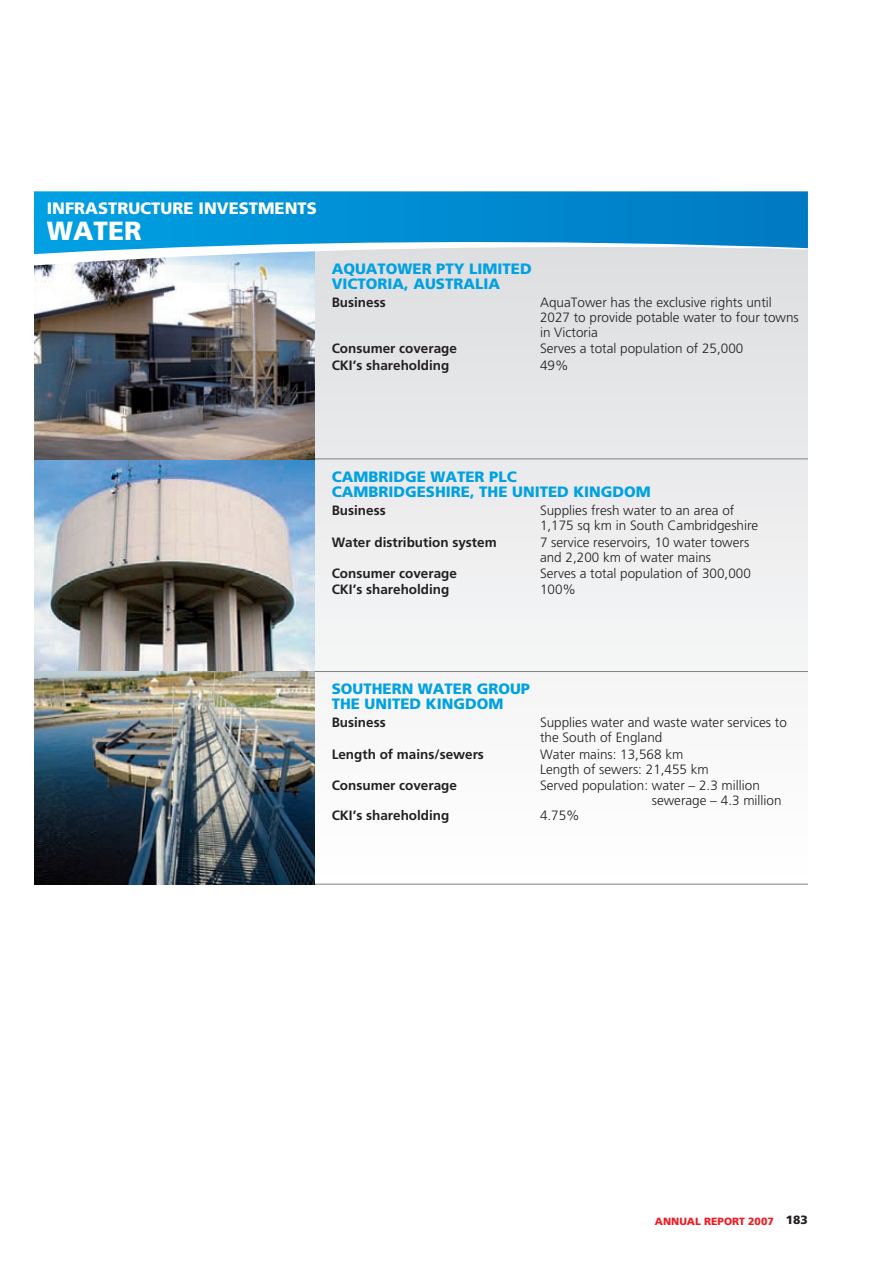
<style>
.page{position:relative;width:893px;height:1263px;background:#fff}
.page>*{position:absolute;margin:0;border:0;box-sizing:border-box;transform-origin:0 0}
.t1{font:900 26.25px "Frutiger LT Std";color:#fff}
.t2{font:900 16.5px "Frutiger LT Std";color:#fff}
.t3{font:900 15px "Frutiger LT Std";color:#00a1e3}
.t4{font:300 13.5px/15px "Frutiger LT Std";color:#231f20}
.t5{font:700 13.5px "Frutiger LT Std";color:#231f20}
.t6{font:900 10.5px "Frutiger LT Std";color:#ee1d23}
.s1{font-size:12px;color:#231f20}
</style>
<div class="page">
<svg style="left:315px;top:273px;width:493px;height:611px"></svg>
<hr style="left:34px;top:884px;width:774px;height:1px;background:#808285">
<hr style="left:34px;top:458px;width:774px;height:1px;background:#808285">
<hr style="left:34px;top:671px;width:774px;height:1px;background:#808285">
<img style="left:34px;top:273px;width:281px;height:611px">
<svg style="left:34px;top:191px;width:774px;height:45px;background:#028dd2"></svg>
<svg style="left:34px;top:236px;width:774px;height:37px"></svg>
<p class="t2" style="left:47px;top:198px;width:272px">INFRASTRUCTURE INVESTMENTS</p>
<p class="t1" style="left:47px;top:215px;width:96px">WATER</p>
<p class="t3" style="left:332px;top:260px;width:67px">AQUATOWER</p>
<p class="t3" style="left:436px;top:260px;width:51px">PTY LIMITED</p>
<p class="t3" style="left:332px;top:275px;width:104px">VICTORIA, AUSTRALIA</p>
<p class="t5" style="left:332px;top:294px;width:55px">Business</p>
<p class="t4" style="left:540px;top:295px;width:260px">AquaTower has the exclusive rights until<br>2027 to provide potable water to four towns in Victoria</p>
<p class="t5" style="left:332px;top:341px;width:127px">Consumer coverage</p>
<p class="t4" style="left:540px;top:341px;width:205px">Serves a total population of 25,000</p>
<p class="t5" style="left:332px;top:358px;width:119px">CKI’s shareholding</p>
<p class="t4" style="left:540px;top:358px;width:30px">49%</p>
<p class="t3" style="left:332px;top:468px;width:22px">CAMBRIDGE</p>
<p class="t3" style="left:430px;top:468px;width:26px">WATER</p>
<p class="t3" style="left:489px;top:468px;width:29px">PLC</p>
<p class="t3" style="left:332px;top:483px;width:158px">CAMBRIDGESHIRE, THE</p>
<p class="t3" style="left:512px;top:483px;width:21px">UNITED</p>
<p class="t3" style="left:573px;top:483px;width:23px">KINGDOM</p>
<p class="t5" style="left:332px;top:503px;width:55px">Business</p>
<p class="t4" style="left:540px;top:503px;width:220px">Supplies fresh water to an area of<br>1,175 sq km in South Cambridgeshire</p>
<p class="t5" style="left:332px;top:534px;width:167px">Water distribution system</p>
<p class="t4" style="left:540px;top:535px;width:211px">7 service reservoirs, 10 water towers and 2,200 km of water mains</p>
<p class="t5" style="left:332px;top:565px;width:127px">Consumer coverage</p>
<p class="t4" style="left:540px;top:566px;width:212px">Serves a total population of 300,000</p>
<p class="t5" style="left:332px;top:582px;width:119px">CKI’s shareholding</p>
<p class="t4" style="left:540px;top:582px;width:38px">100%</p>
<p class="t3" style="left:332px;top:680px;width:21px">SOUTHERN</p>
<p class="t3" style="left:418px;top:680px;width:12px">WATER</p>
<p class="t3" style="left:477px;top:680px;width:23px">GROUP</p>
<p class="t3" style="left:332px;top:695px;width:44px">THE UNITED</p>
<p class="t3" style="left:426px;top:695px;width:12px">KINGDOM</p>
<p class="t5" style="left:332px;top:715px;width:55px">Business</p>
<p class="t4" style="left:540px;top:715px;width:248px">Supplies water and waste water services to the South of England</p>
<p class="t5" style="left:332px;top:746px;width:154px">Length of mains/sewers</p>
<p class="t4" style="left:540px;top:747px;width:170px">Water mains: 13,568 km<br>Length of sewers: 21,455 km</p>
<p class="t5" style="left:332px;top:777px;width:127px">Consumer coverage</p>
<p class="t4" style="left:652px;top:778px;width:131px;text-indent:-112px">Served population: water – 2.3 million sewerage – 4.3 million</p>
<p class="t5" style="left:332px;top:807px;width:119px">CKI’s shareholding</p>
<p class="t4" style="left:540px;top:808px;width:41px">4.75%</p>
<p class="t6" style="left:655px;top:1214px;width:155px">ANNUAL REPORT 2007 <span class="s1">183</span></p>
</div>
